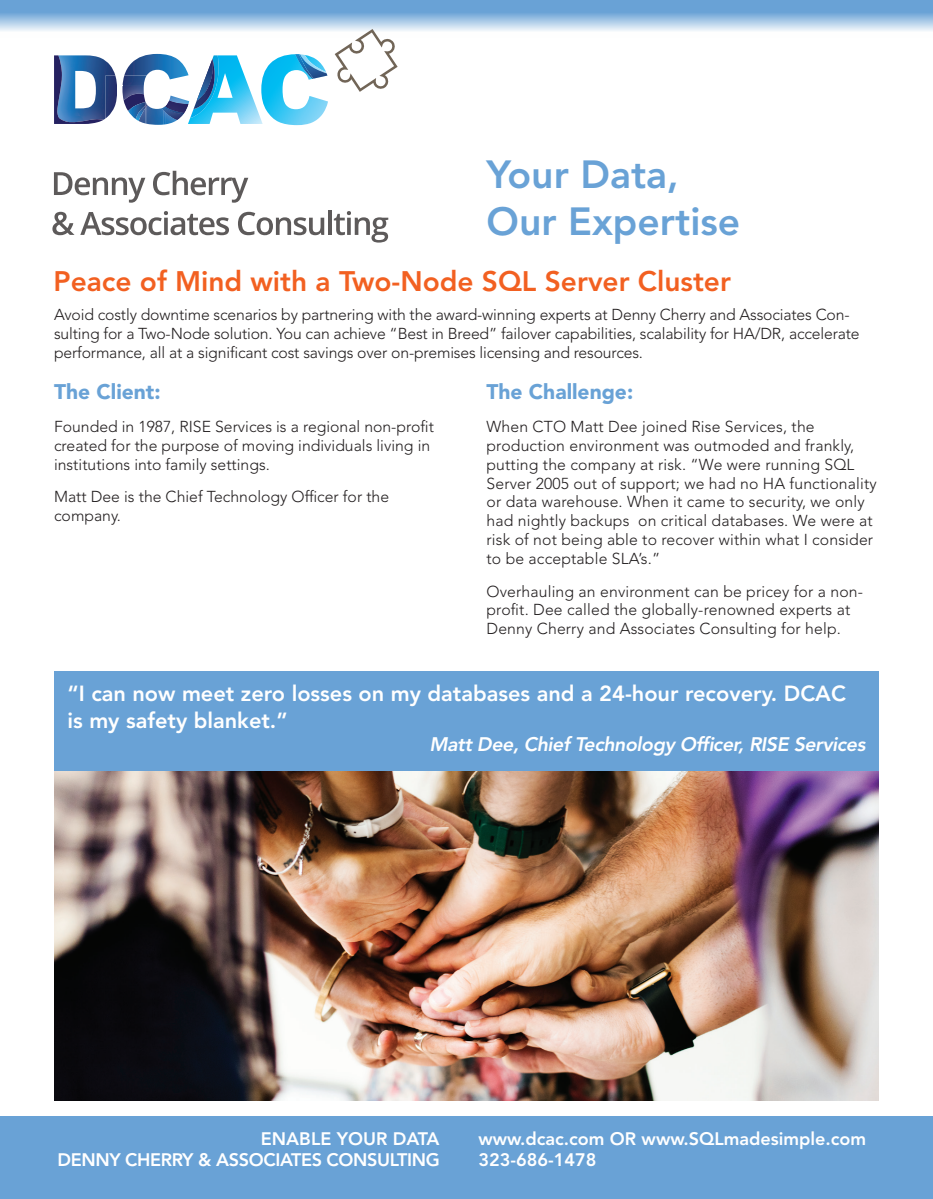
<style>
.page{position:relative;width:933px;height:1199px;background:#fff}
.page>*{position:absolute;margin:0;border:0;box-sizing:border-box;transform-origin:0 0}
.t1{font:800 39px/46.5px "Avenir LT Std";color:#69a2d6}
.t2{font:800 28.05px "Avenir LT Std";color:#f26021}
.t3{font:800 21.75px/26.1px "Avenir LT Std";color:#fff}
.t4{font:900 21px "Avenir LT Std";color:#69a2d6}
.t5{font:italic 800 19.5px "Avenir LT Std";color:#fff}
.t6{font:800 18px "Avenir LT Std";color:#fff}
.t7{font:800 18px "Avenir LT Std";letter-spacing:-.02em;color:#fff}
.t8{font:300 15.75px/18.9px "Avenir LT Std";color:#231f20}
</style>
<div class="page">
<div style="left:0;top:1116px;width:932px;height:83px;background:#69a2d6"></div>
<div style="left:54px;top:671px;width:824px;height:101px;background:#69a2d6"></div>
<img style="left:54px;top:772px;width:824px;height:328px">
<svg style="left:0;top:0;width:932px;height:31px;background:#92bbe0"></svg>
<svg style="left:334px;top:29px;width:63px;height:63px"></svg>
<img style="left:104px;top:60px;width:11px;height:60px">
<svg style="left:54px;top:55px;width:50px;height:69px"></svg>
<img style="left:105px;top:76px;width:12px;height:43px">
<svg style="left:122px;top:54px;width:206px;height:72px"></svg>
<svg style="left:54px;top:172px;width:91px;height:31px"></svg>
<svg style="left:153px;top:171px;width:95px;height:32px"></svg>
<svg style="left:52px;top:212px;width:22px;height:23px"></svg>
<svg style="left:80px;top:211px;width:149px;height:24px"></svg>
<svg style="left:238px;top:212px;width:86px;height:23px"></svg>
<hr style="left:328px;top:211px;width:4px;height:24px;background:#5d5a5a">
<svg style="left:333px;top:211px;width:55px;height:32px"></svg>
<h1 class="t1" style="left:486px;top:151px;width:255px">Your Data,<br>Our Expertise</h1>
<h2 class="t2" style="left:54px;top:265px;width:678px">Peace of Mind with a Two-Node SQL Server Cluster</h2>
<p class="t8" style="left:54px;top:305px;width:806px">Avoid costly downtime scenarios by partnering with the award-winning experts at Denny Cherry and Associates Con&shy;sulting for a Two-Node solution. You can achieve “Best in Breed” failover capabilities, scalability for HA/DR, accelerate performance, all at a significant cost savings over on-premises licensing and resources.</p>
<h3 class="t4" style="left:486px;top:379px;width:148px">The Challenge:</h3>
<p class="t8" style="left:486px;top:417px;width:391px">When CTO Matt Dee joined Rise Services, the production environment was outmoded and frankly, putting the company at risk. “We were running SQL Server 2005 out of support; we had no HA functionality or data warehouse. When it came to security, we only had nightly backups on critical databases. We were at risk of not being able to recover within what I consider to be acceptable SLA’s.”</p>
<p class="t8" style="left:486px;top:582px;width:378px">Overhauling an environment can be pricey for a non&shy;profit. Dee called the globally-renowned experts at<br>Denny Cherry and Associates Consulting for help.</p>
<h3 class="t4" style="left:54px;top:379px;width:108px">The Client:</h3>
<p class="t8" style="left:54px;top:417px;width:381px">Founded in 1987, RISE Services is a regional non-profit created for the purpose of moving individuals living in institutions into family settings.</p>
<p class="t8" style="left:54px;top:487px;width:336px">Matt Dee is the Chief Technology Officer for the company.</p>
<h3 class="t3" style="left:68px;top:681px;width:779px">“I can now meet zero losses on my databases and a 24-hour recovery. DCAC is my safety blanket.”</h3>
<p class="t5" style="left:429px;top:733px;width:441px">Matt Dee, Chief Technology Officer, RISE Services</p>
<p class="t6" style="left:261px;top:1128px;width:180px">ENABLE YOUR DATA</p>
<p class="t6" style="left:478px;top:1128px;width:389px">www.dcac.com OR www.SQLmadesimple.com</p>
<p class="t7" style="left:57px;top:1149px;width:384px">DENNY CHERRY &amp; ASSOCIATES CONSULTING</p>
<p class="t6" style="left:478px;top:1149px;width:119px">323-686-1478</p>
</div>
